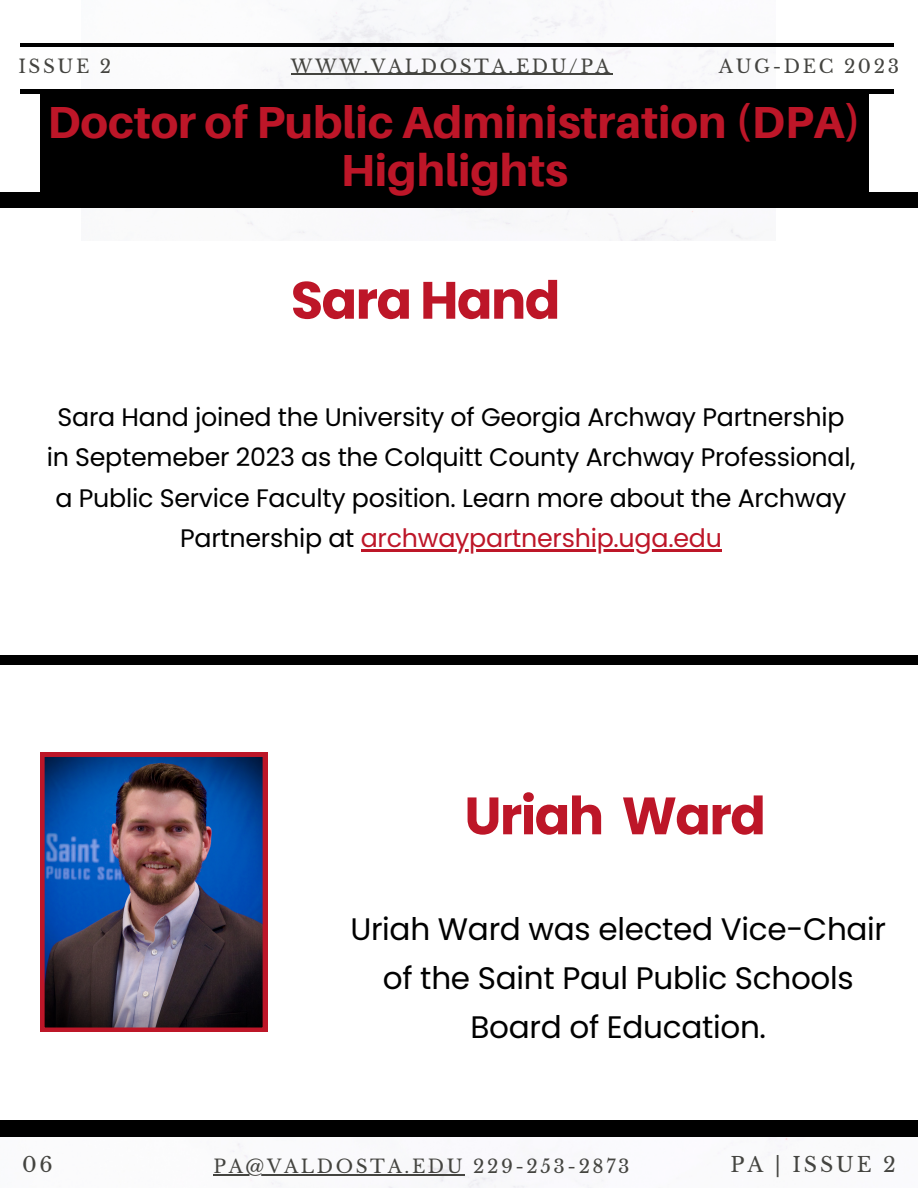
<style>
.page{position:relative;width:918px;height:1188px;background:#fff}
.page>*{position:absolute;margin:0;border:0;box-sizing:border-box;transform-origin:0 0}
.t1{font:700 52.5px "Poppins";letter-spacing:-.03em;color:#bd1628}
.t2{font:800 44.85px/48.3px "Aileron";color:#bd1628;text-align:center}
.t3{font:31.05px/48.9px "Poppins";letter-spacing:-.01em;color:#000;text-align:center}
.t4{font:25.35px/40.5px "Poppins";letter-spacing:-.01em;color:#000;text-align:center}
.t5{font:20.55px "Libre Baskerville";letter-spacing:.14em;color:#444440}
.t6{font:18.45px "Libre Baskerville";letter-spacing:.14em;color:#444440}
.s1{color:#bd1628}
</style>
<div class="page">
<img style="left:81px;top:0;width:694px;height:240px">
<hr style="left:20px;top:90px;width:874px;height:3px;background:#000">
<hr style="left:20px;top:44px;width:874px;height:3px;background:#000">
<img style="left:0;top:1136px;width:918px;height:52px">
<div style="left:0;top:1121px;width:918px;height:15px;background:#000"></div>
<div style="left:40px;top:94px;width:829px;height:98px;background:#000"></div>
<div style="left:0;top:192px;width:918px;height:16px;background:#000"></div>
<div style="left:0;top:655px;width:918px;height:9px;background:#000"></div>
<img style="left:40px;top:752px;width:227px;height:279px">
<hr style="left:291px;top:74px;width:321px;height:1px;background:#444440">
<hr style="left:213px;top:1174px;width:252px;height:1px;background:#444440">
<hr style="left:361px;top:550px;width:361px;height:2px;background:#bd1628">
<p class="t6" style="left:18px;top:55px;width:94px">ISSUE 2</p>
<p class="t6" style="left:719px;top:55px;width:182px">AUG-DEC 2023</p>
<p class="t6" style="left:291px;top:55px;width:321px">WWW.VALDOSTA.EDU/PA</p>
<h2 class="t2" style="left:47px;top:97px;width:816px">Doctor of Public Administration (DPA)<br>Highlights</h2>
<h1 class="t1" style="left:291px;top:264px;width:271px">Sara Hand</h1>
<p class="t4" style="left:47px;top:397px;width:810px">Sara Hand joined the University of Georgia Archway Partnership in Septemeber 2023 as the Colquitt County Archway Professional, a Public Service Faculty position. Learn more about the Archway Partnership at <span class="s1">archwaypartnership.uga.edu</span></p>
<h1 class="t1" style="left:464px;top:779px;width:303px">Uriah Ward</h1>
<p class="t3" style="left:350px;top:905px;width:537px">Uriah Ward was elected Vice-Chair of the Saint Paul Public Schools<br>Board of Education.</p>
<p class="t5" style="left:22px;top:1153px;width:32px">06</p>
<p class="t5" style="left:730px;top:1153px;width:167px">PA | ISSUE 2</p>
<p class="t6" style="left:213px;top:1155px;width:418px">PA@VALDOSTA.EDU 229-253-2873</p>
</div>
